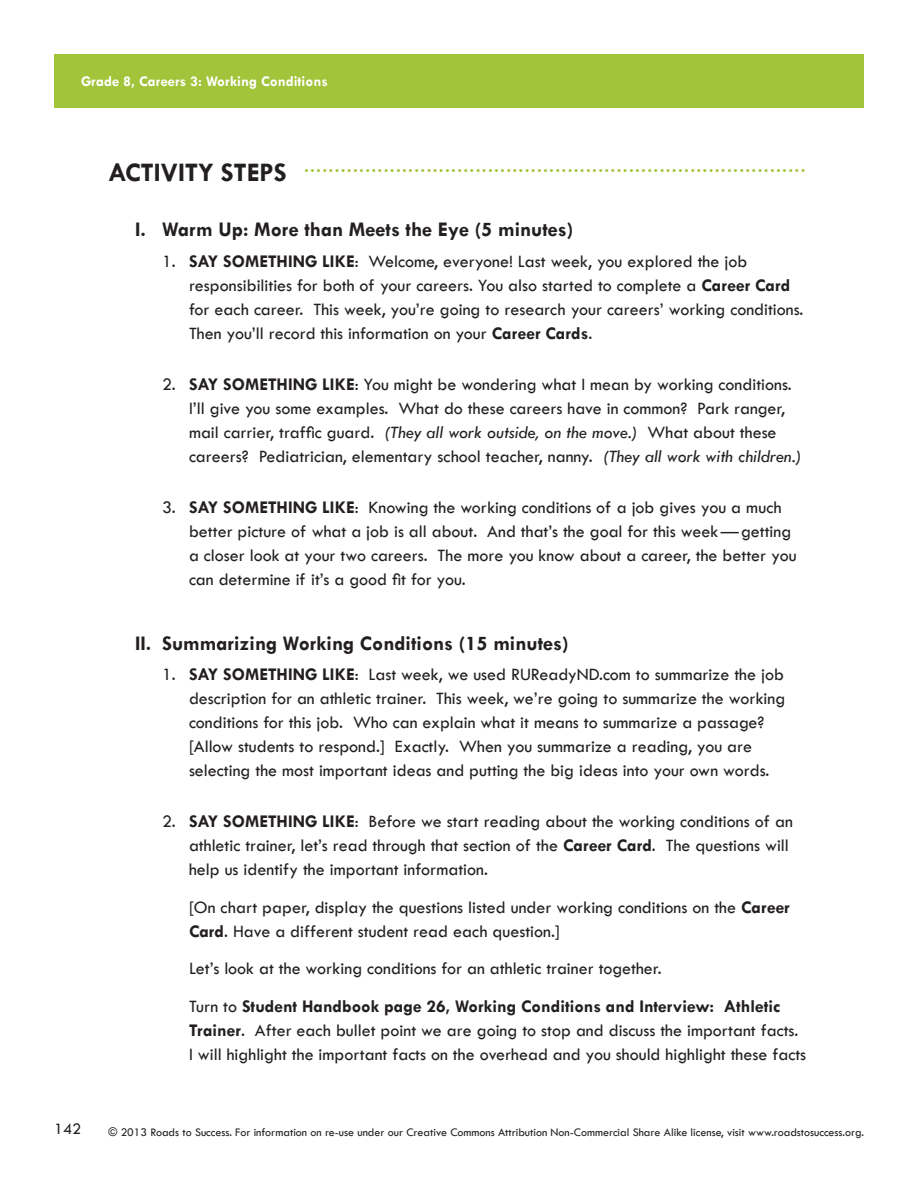
<style>
.page{position:relative;width:918px;height:1188px;background:#fff}
.page>*{position:absolute;margin:0;border:0;box-sizing:border-box;transform-origin:0 0}
.A_NumberListRoman{font:700 21px "Tw Cen";color:#231f20}
.LO_Head1{font:700 18.75px "Tw Cen";color:#a1c43a}
.A_NumberList2{font:500 18px/24px "Tw Cen";color:#231f20}
.A_NumberList1{font:500 18px/24px "Tw Cen";color:#231f20}
.A_Text{font:500 18px/24px "Tw Cen";color:#231f20}
.Lesson_Front_Page_Te{font:500 16.5px "Tw Cen";color:#231f20}
.t1{font:700 15px "Tw Cen";color:#fff}
.t2{font:500 12px "Tw Cen";color:#231f20}
.s1{font-size:27px;color:#231f20}
.s2{font-weight:700}
.s3{font-style:italic}
</style>
<div class="page">
<div style="left:54px;top:54px;width:810px;height:54px;background:#a1c43a"></div>
<p class="t1" style="left:81px;top:72px;width:248px">Grade 8, Careers 3: Working Conditions</p>
<p class="t1" style="left:190px;top:72px;width:187px">4 Career Educat on and Skills</p>
<p class="LO_Head1" style="left:108px;top:155px;width:699px"><span class="s1">ACTIVITY STEPS</span> ..................................................................................</p>
<p class="A_NumberListRoman" style="left:135px;top:217px;width:440px">I. Warm Up: More than Meets the Eye (5 minutes)</p>
<p class="A_NumberList1" style="left:189px;top:249px;width:616px;text-indent:-27px">1. <span class="s2">SAY SOMETHING LIKE</span>: Welcome, everyone! Last week, you explored the job responsibilities for both of your careers. You also started to complete a <span class="s2">Career Card </span>for each career. This week, you’re going to research your careers’ working conditions.<br>Then you’ll record this information on your <span class="s2">Career Cards</span>.</p>
<p class="A_NumberList2" style="left:189px;top:372px;width:614px;text-indent:-27px">2. <span class="s2">SAY SOMETHING LIKE</span>: You might be wondering what I mean by working conditions.<br>I’ll give you some examples. What do these careers have in common? Park ranger, mail carrier, traffic guard. <span class="s3">(They all work outside, on the move.)</span> What about these careers? Pediatrician, elementary school teacher, nanny. <span class="s3">(They all work with children.)</span></p>
<p class="A_NumberList2" style="left:189px;top:495px;width:609px;text-indent:-27px">3. <span class="s2">SAY SOMETHING LIKE</span>: Knowing the working conditions of a job gives you a much better picture of what a job is all about. And that’s the goal for this week — getting a closer look at your two careers. The more you know about a career, the better you can determine if it’s a good fit for you.</p>
<p class="A_NumberListRoman" style="left:135px;top:630px;width:435px">II. Summarizing Working Conditions (15 minutes)</p>
<p class="A_NumberList1" style="left:189px;top:663px;width:598px;text-indent:-27px">1. <span class="s2">SAY SOMETHING LIKE</span>: Last week, we used RUReadyND.com to summarize the job description for an athletic trainer. This week, we’re going to summarize the working conditions for this job. Who can explain what it means to summarize a passage? [Allow students to respond.] Exactly. When you summarize a reading, you are selecting the most important ideas and putting the big ideas into your own words.</p>
<p class="A_NumberList2" style="left:189px;top:810px;width:605px;text-indent:-27px">2. <span class="s2">SAY SOMETHING LIKE</span>: Before we start reading about the working conditions of an athletic trainer, let’s read through that section of the <span class="s2">Career Card</span>. The questions will help us identify the important information.</p>
<p class="A_Text" style="left:189px;top:895px;width:602px">[On chart paper, display the questions listed under working conditions on the <span class="s2">Career<br>Card</span>. Have a different student read each question.]</p>
<p class="A_Text" style="left:189px;top:957px;width:474px">Let’s look at the working conditions for an athletic trainer together.</p>
<p class="A_Text" style="left:189px;top:994px;width:619px">Turn to <span class="s2">Student Handbook page 26, Working Conditions and Interview: Athletic<br>Trainer</span>. After each bullet point we are going to stop and discuss the important facts.<br>I will highlight the important facts on the overhead and you should highlight these facts</p>
<p class="Lesson_Front_Page_Te" style="left:54px;top:1119px;width:29px">142</p>
<p class="t2" style="left:109px;top:1124px;width:757px">© 2013 Roads to Success. For information on re-use under our Creative Commons Attribution Non-Commercial Share Alike license, visit www.roadstosuccess.org.</p>
</div>
